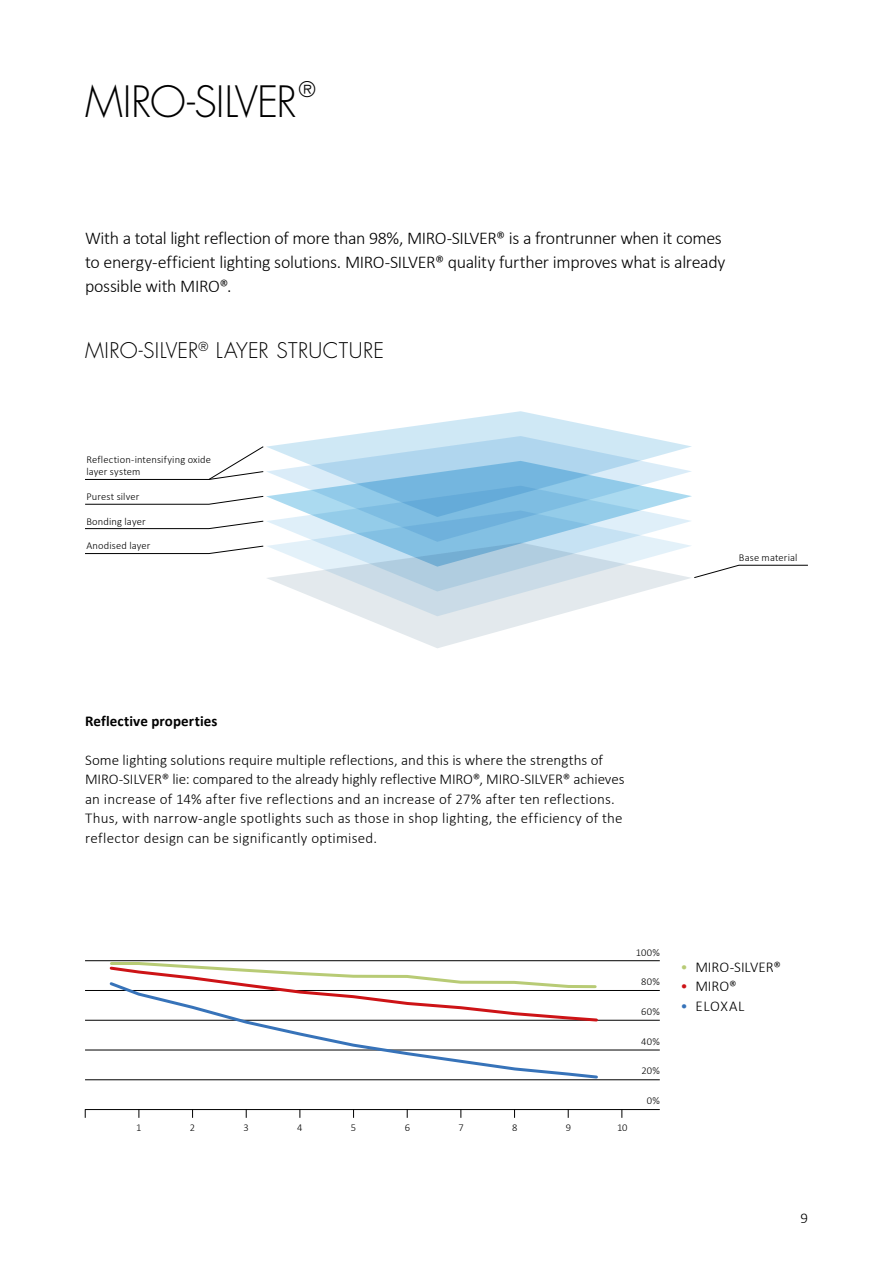
<style>
.page{position:relative;width:893px;height:1263px;background:#fff}
.page>*{position:absolute;margin:0;border:0;box-sizing:border-box;transform-origin:0 0}
.t1{font:300 42px "Futura";letter-spacing:-.02em;color:#000}
.t2{font:300 21px "Futura";letter-spacing:.015em;color:#000}
.t3{font:300 18px/24px "Calibri";letter-spacing:-.02em;color:#000}
.t4{font:300 15px/19.5px "Calibri";letter-spacing:.01em;color:#000}
.t5{font:700 15px "Calibri";letter-spacing:.005em;color:#000}
.t6{font:300 10.5px/12px "Calibri";letter-spacing:.015em;color:#000}
.s1{color:#b8cb75}
.s2{color:#cd1316}
.s3{color:#3773b9}
</style>
<div class="page">
<svg style="left:85px;top:446px;width:179px;height:34px"></svg>
<svg style="left:85px;top:496px;width:723px;height:152px"></svg>
<svg style="left:266px;top:517px;width:426px;height:99px"></svg>
<svg style="left:266px;top:411px;width:426px;height:106px"></svg>
<hr style="left:85px;top:1109px;width:575px;height:1px;background:#000">
<hr style="left:85px;top:1079px;width:575px;height:1px;background:#000">
<hr style="left:85px;top:1050px;width:575px;height:1px;background:#000">
<hr style="left:85px;top:1020px;width:575px;height:1px;background:#000">
<hr style="left:85px;top:990px;width:575px;height:1px;background:#000">
<hr style="left:85px;top:960px;width:575px;height:1px;background:#000">
<svg style="left:108px;top:960px;width:492px;height:20px"></svg>
<svg style="left:107px;top:980px;width:493px;height:100px"></svg>
<h1 class="t1" style="left:85px;top:75px;width:214px">MIRO-SILVER</h1>
<h2 class="t2" style="left:299px;top:76px;width:18px">®</h2>
<p class="t3" style="left:85px;top:227px;width:642px">With a total light reflection of more than 98%, MIRO-SILVER® is a frontrunner when it comes to energy-efficient lighting solutions. MIRO-SILVER® quality further improves what is already possible with MIRO®.</p>
<h2 class="t2" style="left:85px;top:336px;width:301px">MIRO-SILVER<sup>®</sup> LAYER STRUCTURE</h2>
<p class="t6" style="left:86px;top:455px;width:126px">Reflection-intensifying oxide layer system</p>
<p class="t6" style="left:86px;top:491px;width:55px">Purest silver</p>
<p class="t6" style="left:86px;top:516px;width:61px">Bonding layer</p>
<p class="t6" style="left:86px;top:541px;width:66px">Anodised layer</p>
<p class="t6" style="left:739px;top:552px;width:60px">Base material</p>
<p class="t5" style="left:85px;top:711px;width:134px">Reflective properties</p>
<p class="t4" style="left:85px;top:751px;width:541px">Some lighting solutions require multiple reflections, and this is where the strengths of MIRO-SILVER® lie: compared to the already highly reflective MIRO®, MIRO-SILVER® achieves an increase of 14% after five reflections and an increase of 27% after ten reflections.<br>Thus, with narrow-angle spotlights such as those in shop lighting, the efficiency of the reflector design can be significantly optimised.</p>
<p class="t6" style="left:136px;top:1122px;width:7px">1</p>
<p class="t6" style="left:190px;top:1122px;width:7px">2</p>
<p class="t6" style="left:243px;top:1122px;width:7px">3</p>
<p class="t6" style="left:297px;top:1122px;width:7px">4</p>
<p class="t6" style="left:351px;top:1122px;width:7px">5</p>
<p class="t6" style="left:405px;top:1122px;width:7px">6</p>
<p class="t6" style="left:458px;top:1122px;width:7px">7</p>
<p class="t6" style="left:512px;top:1122px;width:7px">8</p>
<p class="t6" style="left:566px;top:1122px;width:7px">9</p>
<p class="t6" style="left:617px;top:1122px;width:12px">10</p>
<p class="t6" style="left:636px;top:947px;width:25px">100%</p>
<p class="t6" style="left:641px;top:977px;width:20px">80%</p>
<p class="t6" style="left:641px;top:1006px;width:20px">60%</p>
<p class="t6" style="left:641px;top:1036px;width:20px">40%</p>
<p class="t6" style="left:641px;top:1066px;width:20px">20%</p>
<p class="t6" style="left:647px;top:1095px;width:14px">0%</p>
<p class="t4" style="left:680px;top:958px;width:102px"><span class="s1">•</span> MIRO-SILVER®</p>
<p class="t4" style="left:680px;top:978px;width:58px"><span class="s2">•</span> MIRO®</p>
<p class="t4" style="left:680px;top:997px;width:66px"><span class="s3">•</span> ELOXAL</p>
<p class="t4" style="left:800px;top:1210px;width:9px">9</p>
</div>
